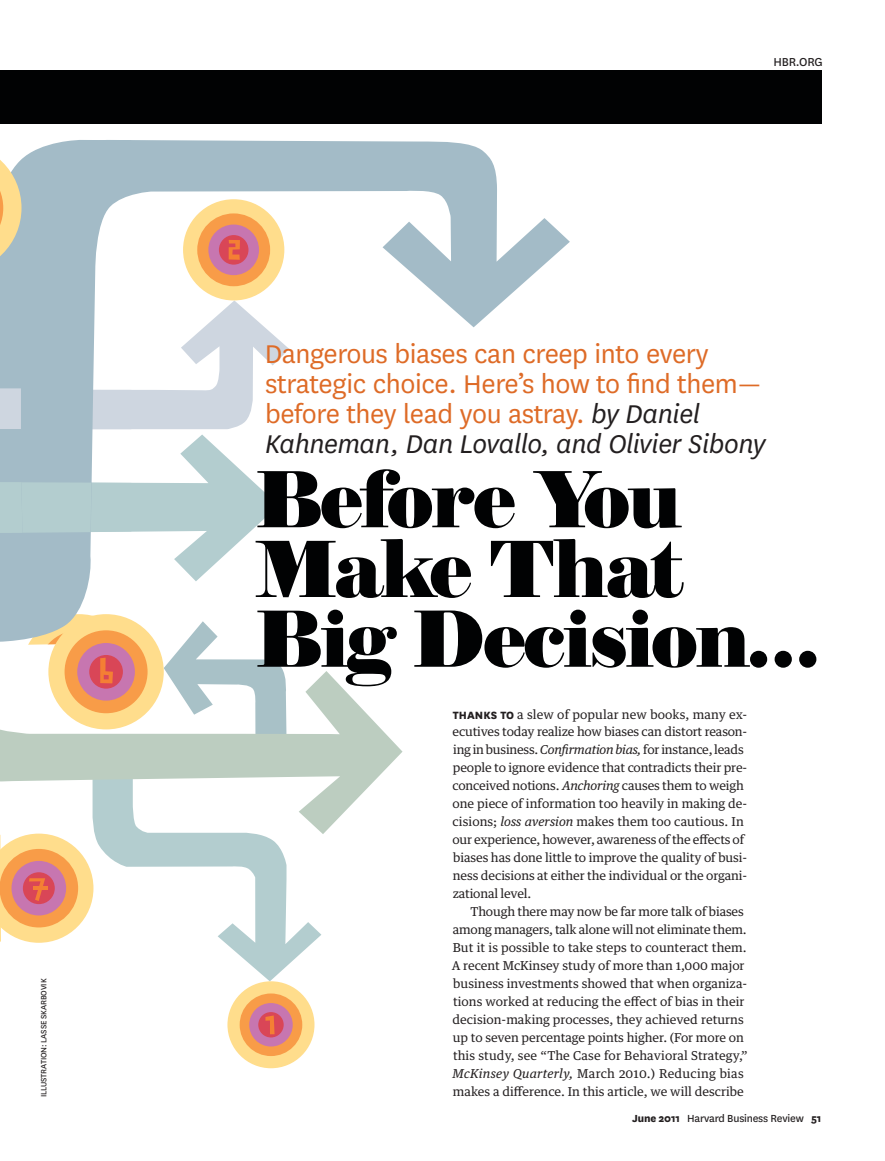
<style>
.page{position:relative;width:885px;height:1161px;background:#fff}
.page>*{position:absolute;margin:0;border:0;box-sizing:border-box;transform-origin:0 0}
.t1{font:900 81px/69.8px "Brunel Deck";letter-spacing:-.03em;color:#010203}
.t2{font:30px/30px "National HBR";letter-spacing:-.015em;color:#de6b27}
.t3{font:13.5px "National HBR";letter-spacing:-.015em;color:#231f20}
.t4{font:12.3px "Guardian Text Egyp HBR";letter-spacing:-.01em;color:#231f20}
.t5{font:12.3px "Guardian Text Egyp HBR";letter-spacing:.015em;color:#231f20}
.t6{font:12px "National HBR";letter-spacing:-.015em;color:#231f20}
.t7{font:9px "National HBR";letter-spacing:-.015em;color:#231f20}
.s1{font-style:italic;color:#231f20}
.s2{font-family:"National HBR";font-weight:800}
.s3{font-style:italic}
.s4{font-weight:800}
</style>
<div class="page">
<div style="left:0;top:70px;width:821px;height:54px;background:#010203"></div>
<svg style="left:131px;top:834px;width:190px;height:147px"></svg>
<svg style="left:0;top:642px;width:402px;height:192px"></svg>
<div style="left:48px;top:614px;width:116px;height:115px;background:#ffdd8c;border-radius:50%"></div>
<div style="left:65px;top:630px;width:82px;height:83px;background:#f89c48;border-radius:50%"></div>
<div style="left:227px;top:981px;width:87px;height:87px;background:#ffdd8c;border-radius:50%"></div>
<div style="left:239px;top:994px;width:63px;height:62px;background:#f89c48;border-radius:50%"></div>
<div style="left:249px;top:1003px;width:43px;height:44px;background:#c776b0;border-radius:50%"></div>
<div style="left:258px;top:1012px;width:25px;height:25px;background:#d94657;border-radius:50%"></div>
<svg style="left:0;top:140px;width:569px;height:502px"></svg>
<svg style="left:0;top:435px;width:279px;height:146px"></svg>
<svg style="left:0;top:388px;width:21px;height:41px"></svg>
<svg style="left:228px;top:240px;width:12px;height:20px"></svg>
<svg style="left:0;top:143px;width:21px;height:130px"></svg>
<svg style="left:21px;top:614px;width:114px;height:115px"></svg>
<svg style="left:0;top:776px;width:131px;height:167px"></svg>
<hr style="left:33px;top:886px;width:14px;height:4px;background:#f47f34">
<svg style="left:265px;top:1015px;width:9px;height:19px"></svg>
<p class="t7" style="left:41px;top:1097px;width:120px;rotate:-90deg">ILLUSTRATION: LASSE SKARBOVIK</p>
<p class="t3" style="left:773px;top:57px;width:51px">HBR.ORG</p>
<p class="t2" style="left:265px;top:341px;width:502px">Dangerous biases can creep into every strategic choice. Here’s how to find them— before they lead you astray. <span class="s1">by Daniel Kahneman, Dan Lovallo, and Olivier Sibony</span></p>
<p class="t1" style="left:254px;top:473px;width:565px">Before You<br>Make That<br>Big Decision…</p>
<p class="t4" style="left:453px;top:708px;width:296px"><span class="s2">THANKS TO</span> a slew of popular new books, many ex-</p>
<p class="t4" style="left:452px;top:726px;width:296px">ecutives today realize how biases can distort reason-</p>
<p class="t4" style="left:453px;top:744px;width:292px">ing in business. <span class="s3">Confirmation bias,</span> for instance, leads</p>
<p class="t4" style="left:453px;top:762px;width:296px">people to ignore evidence that contradicts their pre-</p>
<p class="t4" style="left:452px;top:780px;width:293px">conceived notions. <span class="s3">Anchoring</span> causes them to weigh</p>
<p class="t4" style="left:452px;top:798px;width:296px">one piece of information too heavily in making de-</p>
<p class="t4" style="left:452px;top:816px;width:293px">cisions; <span class="s3">loss aversion</span> makes them too cautious. In</p>
<p class="t4" style="left:452px;top:834px;width:293px">our experience, however, awareness of the effects of</p>
<p class="t4" style="left:453px;top:852px;width:295px">biases has done little to improve the quality of busi-</p>
<p class="t4" style="left:453px;top:870px;width:296px">ness decisions at either the individual or the organi-</p>
<p class="t4" style="left:452px;top:888px;width:80px">zational level.</p>
<p class="t4" style="left:470px;top:906px;width:274px">Though there may now be far more talk of biases</p>
<p class="t4" style="left:452px;top:924px;width:295px">among managers, talk alone will not eliminate them.</p>
<p class="t4" style="left:452px;top:942px;width:295px">But it is possible to take steps to counteract them.</p>
<p class="t4" style="left:451px;top:960px;width:294px">A recent McKinsey study of more than 1,000 major</p>
<p class="t4" style="left:453px;top:978px;width:295px">business investments showed that when organiza-</p>
<p class="t4" style="left:453px;top:996px;width:293px">tions worked at reducing the effect of bias in their</p>
<p class="t4" style="left:452px;top:1014px;width:293px">decision-making processes, they achieved returns</p>
<p class="t4" style="left:452px;top:1032px;width:292px">up to seven percentage points higher. (For more on</p>
<p class="t4" style="left:453px;top:1050px;width:296px">this study, see “The Case for Behavioral Strategy,”</p>
<p class="t5" style="left:452px;top:1068px;width:292px"><span class="s3">McKinsey Quarterly,</span> March 2010.) Reducing bias</p>
<p class="t4" style="left:453px;top:1086px;width:292px">makes a difference. In this article, we will describe</p>
<p class="t6" style="left:632px;top:1114px;width:191px"><span class="s4">June 2011</span> Harvard Business Review <span class="s4">51</span></p>
</div>
